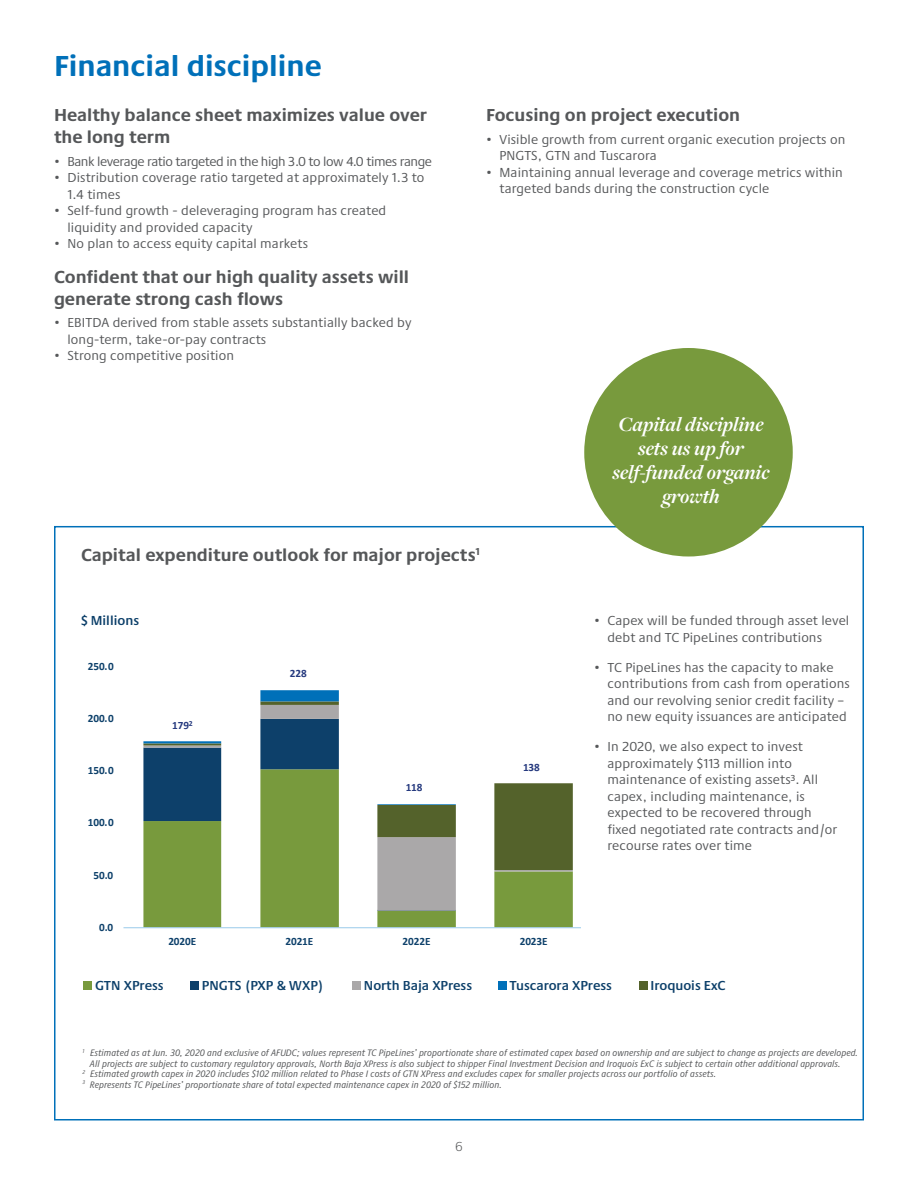
<style>
.page{position:relative;width:918px;height:1188px;background:#fff}
.page>*{position:absolute;margin:0;border:0;box-sizing:border-box;transform-origin:0 0}
.t1{font:700 30px "Praxis Next";color:#0070b9}
.t2{font:italic 700 21px/24px "Freight Disp Pro";color:#fff;text-align:center}
.t3{font:700 18px/21.6px "Praxis Next";color:#555759}
.t4{font:13.5px/16.5px "Praxis Next";letter-spacing:.01em;color:#555759}
.t5{font:600 13.5px "Praxis Next";color:#0d406a}
.t6{font:13.5px "Praxis Next";letter-spacing:-.025em;color:#555759}
.t7{font:300 13.5px "Praxis Next";color:#555759}
.t8{font:700 11.25px "Calibri";letter-spacing:-.005em;color:#0d406a}
.t9{font:700 11.25px "Calibri";letter-spacing:-.005em;color:#25397e}
.t10{font:italic condensed 9.75px "Praxis Next";letter-spacing:.01em;color:#555759}
</style>
<div class="page">
<div style="left:84px;top:981px;width:8px;height:9px;background:#789a3d"></div>
<div style="left:190px;top:981px;width:9px;height:9px;background:#0d406a"></div>
<div style="left:352px;top:981px;width:9px;height:9px;background:#aaa8a9"></div>
<div style="left:498px;top:981px;width:8px;height:9px;background:#0070b9"></div>
<div style="left:639px;top:981px;width:8px;height:9px;background:#54622b"></div>
<div style="left:584px;top:348px;width:209px;height:209px;background:#789a3d;border-radius:50%"></div>
<svg style="left:143px;top:911px;width:430px;height:16px;fill:#789a3d"></svg>
<svg style="left:143px;top:870px;width:430px;height:41px;fill:#789a3d"></svg>
<svg style="left:143px;top:783px;width:430px;height:87px"></svg>
<svg style="left:143px;top:690px;width:313px;height:115px"></svg>
<hr style="left:123px;top:927px;width:458px;height:1px;background:#9acaeb">
<h1 class="t1" style="left:54px;top:55px;width:269px">Financial discipline</h1>
<h3 class="t3" style="left:54px;top:106px;width:374px">Healthy balance sheet maximizes value over the long term</h3>
<p class="t6" style="left:54px;top:156px;width:379px">• Bank leverage ratio targeted in the high 3.0 to low 4.0 times range</p>
<p class="t4" style="left:68px;top:170px;width:358px;text-indent:-14px">• Distribution coverage ratio targeted at approximately 1.3 to<br>1.4 times</p>
<p class="t4" style="left:68px;top:203px;width:320px;text-indent:-14px">• Self-fund growth - deleveraging program has created liquidity and provided capacity</p>
<p class="t4" style="left:54px;top:236px;width:256px">• No plan to access equity capital markets</p>
<h3 class="t3" style="left:54px;top:267px;width:357px">Confident that our high quality assets will generate strong cash flows</h3>
<p class="t4" style="left:68px;top:315px;width:345px;text-indent:-14px">• EBITDA derived from stable assets substantially backed by long-term, take-or-pay contracts</p>
<p class="t4" style="left:54px;top:348px;width:182px">• Strong competitive position</p>
<h3 class="t3" style="left:486px;top:106px;width:256px">Focusing on project execution</h3>
<p class="t4" style="left:500px;top:132px;width:347px;text-indent:-14px">• Visible growth from current organic execution projects on<br>PNGTS, GTN and Tuscarora</p>
<p class="t4" style="left:500px;top:165px;width:345px;text-indent:-14px">• Maintaining annual leverage and coverage metrics within targeted bands during the construction cycle</p>
<h3 class="t3" style="left:81px;top:545px;width:401px">Capital expenditure outlook for major projects<sup>1</sup></h3>
<p class="t5" style="left:81px;top:615px;width:60px">$ Millions</p>
<p class="t8" style="left:88px;top:662px;width:28px">250.0</p>
<p class="t8" style="left:88px;top:714px;width:28px">200.0</p>
<p class="t8" style="left:88px;top:766px;width:28px">150.0</p>
<p class="t8" style="left:88px;top:818px;width:28px">100.0</p>
<p class="t8" style="left:93px;top:870px;width:21px">50.0</p>
<p class="t8" style="left:99px;top:922px;width:16px">0.0</p>
<p class="t9" style="left:172px;top:721px;width:22px">179<sup>2</sup></p>
<p class="t9" style="left:290px;top:669px;width:18px">228</p>
<p class="t9" style="left:406px;top:782px;width:18px">118</p>
<p class="t9" style="left:523px;top:763px;width:18px">138</p>
<h2 class="t2" style="left:613px;top:414px;width:158px">Capital discipline sets us up for self-funded organic growth</h2>
<p class="t4" style="left:608px;top:613px;width:243px;text-indent:-14px">• Capex will be funded through asset level debt and TC PipeLines contributions</p>
<p class="t4" style="left:608px;top:660px;width:244px;text-indent:-14px">• TC PipeLines has the capacity to make contributions from cash from operations and our revolving senior credit facility – no new equity issuances are anticipated</p>
<p class="t4" style="left:608px;top:739px;width:231px;text-indent:-14px">• In 2020, we also expect to invest approximately $113 million into maintenance of existing assets3. All capex, including maintenance, is expected to be recovered through fixed negotiated rate contracts and/or recourse rates over time</p>
<p class="t8" style="left:168px;top:937px;width:29px">2020E</p>
<p class="t8" style="left:285px;top:937px;width:29px">2021E</p>
<p class="t8" style="left:403px;top:937px;width:29px">2022E</p>
<p class="t8" style="left:520px;top:937px;width:29px">2023E</p>
<p class="t5" style="left:95px;top:980px;width:70px">GTN XPress</p>
<p class="t5" style="left:202px;top:980px;width:123px">PNGTS (PXP &amp; WXP)</p>
<p class="t5" style="left:364px;top:980px;width:110px">North Baja XPress</p>
<p class="t5" style="left:509px;top:980px;width:104px">Tuscarora XPress</p>
<p class="t5" style="left:650px;top:980px;width:77px">Iroquois ExC</p>
<p class="t10" style="left:83px;top:1049px;width:777px"><sup>1</sup> Estimated as at Jun. 30, 2020 and exclusive of AFUDC; values represent TC PipeLines’ proportionate share of estimated capex based on ownership and are subject to change as projects are developed.</p>
<p class="t10" style="left:90px;top:1060px;width:752px">All projects are subject to customary regulatory approvals, North Baja XPress is also subject to shipper Final Investment Decision and Iroquois ExC is subject to certain other additional approvals.</p>
<p class="t10" style="left:83px;top:1070px;width:635px"><sup>2</sup> Estimated growth capex in 2020 includes $102 million related to Phase I costs of GTN XPress and excludes capex for smaller projects across our portfolio of assets.</p>
<p class="t10" style="left:83px;top:1081px;width:421px"><sup>3</sup> Represents TC PipeLines’ proportionate share of total expected maintenance capex in 2020 of $152 million.</p>
<p class="t7" style="left:455px;top:1141px;width:9px">6</p>
</div>
